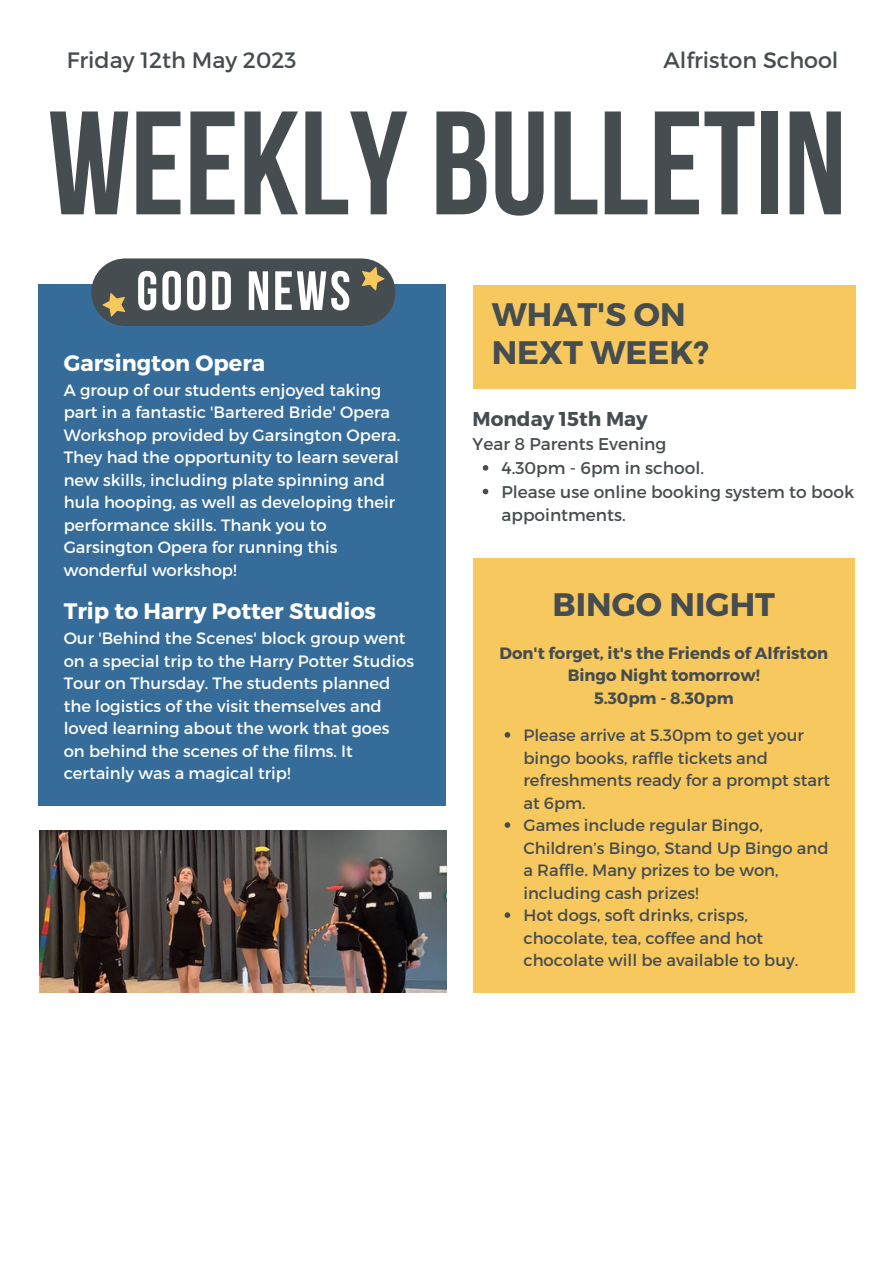
<style>
.page{position:relative;width:894px;height:1264px;background:#fff}
.page>*{position:absolute;margin:0;border:0;box-sizing:border-box;transform-origin:0 0}
.t1{font:146.85px "Bebas Neue Cyrillic";color:#464d50}
.t2{font:55.2px "Bebas Neue Cyrillic";letter-spacing:.05em;color:#fff}
.t3{font:700 32.55px "Montserrat";color:#464d50}
.t4{font:700 22.35px "Montserrat";color:#fff}
.t5{font:22.2px "Montserrat";color:#464d50}
.t6{font:700 19.95px "Montserrat";color:#464d50}
.t7{font:16.95px/23.7px "Montserrat";color:#464d50}
.t8{font:16.35px/22.5px "Montserrat";color:#fff}
.t9{font:16.35px/22.5px "Montserrat";color:#464d50}
.t10{font:700 16.35px/22.5px "Montserrat";color:#464d50;text-align:center}
</style>
<div class="page">
<div style="left:38px;top:285px;width:407px;height:521px;background:#356c9a"></div>
<div style="left:125px;top:258px;width:236px;height:68px;background:#464d50"></div>
<svg style="left:361px;top:266px;width:23px;height:25px"></svg>
<svg style="left:102px;top:293px;width:23px;height:24px"></svg>
<div style="left:473px;top:285px;width:382px;height:103px;background:#f7c85d"></div>
<div style="left:473px;top:557px;width:381px;height:435px;background:#f7c85d"></div>
<img style="left:39px;top:830px;width:407px;height:162px">
<svg style="left:482px;top:465px;width:6px;height:5px"></svg>
<svg style="left:482px;top:488px;width:6px;height:6px"></svg>
<svg style="left:504px;top:732px;width:6px;height:5px"></svg>
<svg style="left:504px;top:822px;width:6px;height:5px"></svg>
<svg style="left:504px;top:912px;width:6px;height:6px"></svg>
<p class="t5" style="left:67px;top:45px;width:231px">Friday 12th May 2023</p>
<p class="t5" style="left:663px;top:45px;width:176px">Alfriston School</p>
<p class="t1" style="left:48px;top:104px;width:800px">WEEKLY BULLETIN</p>
<p class="t2" style="left:136px;top:268px;width:216px">GOOD NEWS</p>
<p class="t4" style="left:64px;top:348px;width:203px">Garsington Opera</p>
<p class="t8" style="left:64px;top:378px;width:338px">A group of our students enjoyed taking part in a fantastic 'Bartered Bride' Opera Workshop provided by Garsington Opera.<br>They had the opportunity to learn several new skills, including plate spinning and hula hooping, as well as developing their performance skills. Thank you to Garsington Opera for running this wonderful workshop!</p>
<p class="t4" style="left:64px;top:597px;width:314px">Trip to Harry Potter Studios</p>
<p class="t8" style="left:64px;top:626px;width:352px">Our 'Behind the Scenes' block group went on a special trip to the Harry Potter Studios Tour on Thursday. The students planned the logistics of the visit themselves and loved learning about the work that goes on behind the scenes of the films. It certainly was a magical trip!</p>
<p class="t3" style="left:491px;top:293px;width:195px">WHAT'S ON</p>
<p class="t3" style="left:491px;top:331px;width:219px">NEXT WEEK?</p>
<p class="t6" style="left:472px;top:405px;width:177px">Monday 15th May</p>
<p class="t7" style="left:472px;top:431px;width:195px">Year 8 Parents Evening</p>
<p class="t7" style="left:501px;top:455px;width:204px">4.30pm - 6pm in school.</p>
<p class="t7" style="left:501px;top:479px;width:354px">Please use online booking system to book appointments.</p>
<p class="t3" style="left:552px;top:583px;width:224px">BINGO NIGHT</p>
<p class="t10" style="left:499px;top:641px;width:330px">Don't forget, it's the Friends of Alfriston<br>Bingo Night tomorrow!</p>
<p class="t10" style="left:594px;top:686px;width:141px">5.30pm - 8.30pm</p>
<p class="t9" style="left:523px;top:723px;width:308px">Please arrive at 5.30pm to get your bingo books, raffle tickets and refreshments ready for a prompt start at 6pm.</p>
<p class="t9" style="left:523px;top:813px;width:306px">Games include regular Bingo,<br>Children’s Bingo, Stand Up Bingo and a Raffle. Many prizes to be won, including cash prizes!</p>
<p class="t9" style="left:523px;top:903px;width:276px">Hot dogs, soft drinks, crisps, chocolate, tea, coffee and hot chocolate will be available to buy.</p>
</div>
